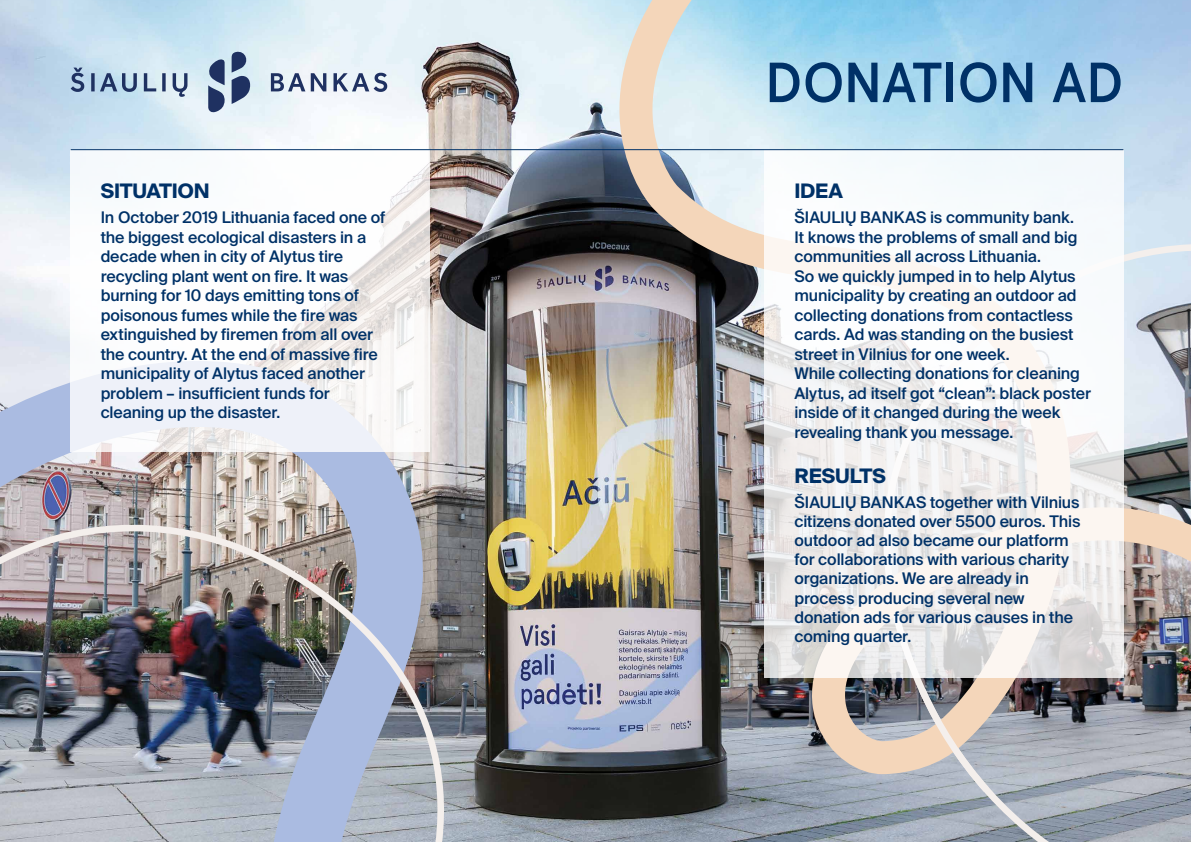
<style>
.page{position:relative;width:1191px;height:842px;background:#fff}
.page>*{position:absolute;margin:0;border:0;box-sizing:border-box;transform-origin:0 0}
.t1{font:500 56.4px "Apercu Pro";letter-spacing:-.015em;color:#003167}
.t2{font:700 20px "Suisse Intl";letter-spacing:-.005em;color:#003167}
.t3{font:500 16px/19.5px "Suisse Intl";letter-spacing:-.005em;color:#003167}
</style>
<div class="page">
<img style="left:0;top:0;width:833px;height:842px">
<svg style="left:833px;top:796px;width:358px;height:46px"></svg>
<img style="left:585px;top:0;width:606px;height:796px">
<img style="left:0;top:327px;width:665px;height:515px">
<img style="left:0;top:473px;width:492px;height:369px">
<svg style="left:71px;top:150px;width:359px;height:302px"></svg>
<svg style="left:764px;top:150px;width:359px;height:528px"></svg>
<svg style="left:913px;top:680px;width:82px;height:119px"></svg>
<svg style="left:71px;top:50px;width:316px;height:63px"></svg>
<hr style="left:71px;top:149px;width:1052px;height:1px;background:#003167">
<p class="t2" style="left:101px;top:179px;width:110px">SITUATION</p>
<p class="t3" style="left:101px;top:208px;width:286px">In October 2019 Lithuania faced one of the biggest ecological disasters in a decade when in city of Alytus tire recycling plant went on fire. It was burning for 10 days emitting tons of poisonous fumes while the fire was extinguished by firemen from all over the country. At the end of massive fire municipality of Alytus faced another problem – insufficient funds for cleaning up the disaster.</p>
<h1 class="t1" style="left:764px;top:40px;width:360px">DONATION AD</h1>
<p class="t2" style="left:794px;top:179px;width:50px">IDEA</p>
<p class="t3" style="left:794px;top:208px;width:298px">ŠIAULIŲ BANKAS is community bank.<br>It knows the problems of small and big communities all across Lithuania.<br>So we quickly jumped in to help Alytus municipality by creating an outdoor ad collecting donations from contactless cards. Ad was standing on the busiest street in Vilnius for one week.<br>While collecting donations for cleaning Alytus, ad itself got “clean”: black poster inside of it changed during the week revealing thank you message.</p>
<p class="t2" style="left:794px;top:464px;width:93px">RESULTS</p>
<p class="t3" style="left:794px;top:492px;width:288px;line-height:19.2px">ŠIAULIŲ BANKAS together with Vilnius citizens donated over 5500 euros. This outdoor ad also became our platform for collaborations with various charity organizations. We are already in process producing several new donation ads for various causes in the coming quarter.</p>
</div>
